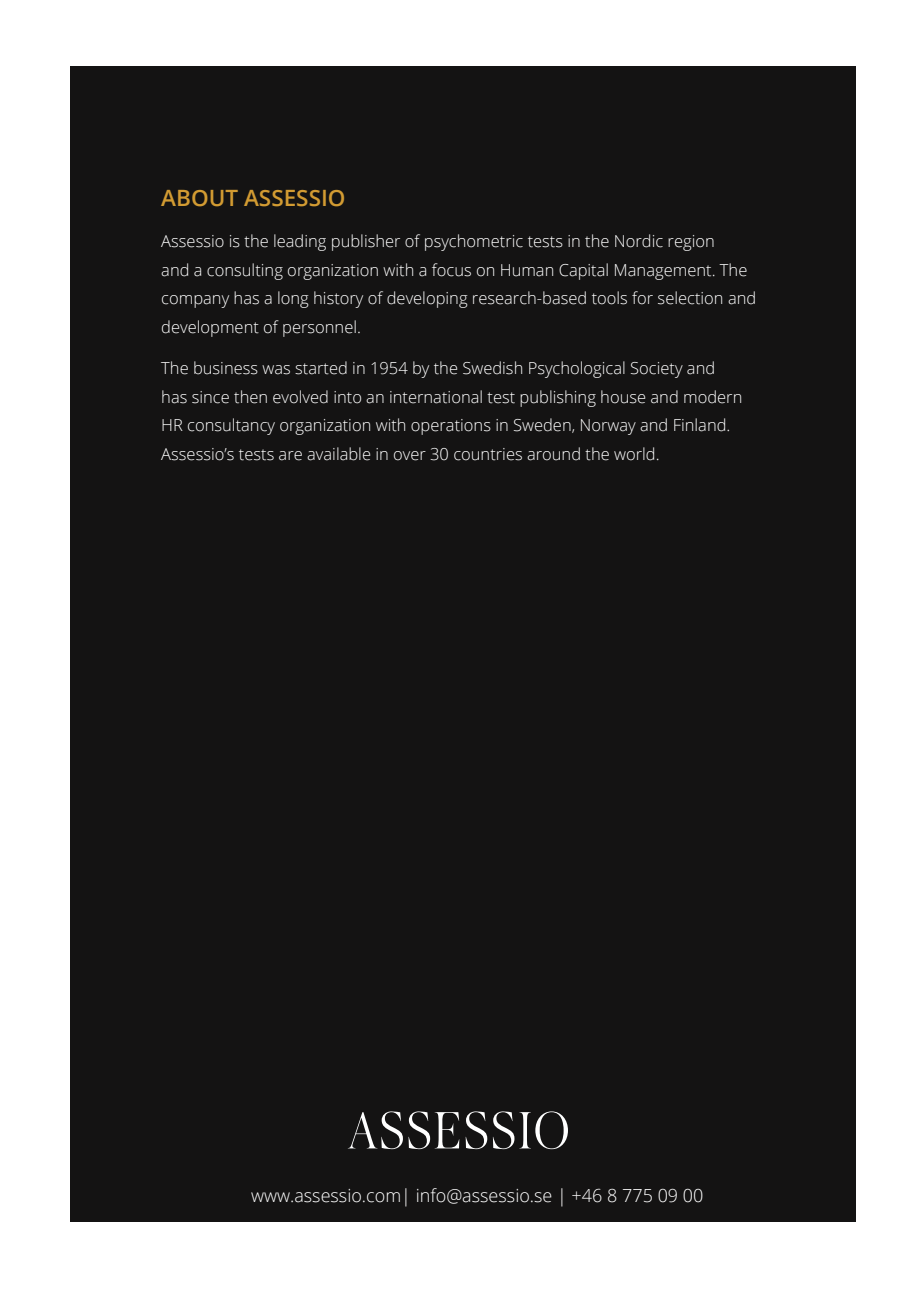
<style>
.page{position:relative;width:919px;height:1289px;background:#fff}
.page>*{position:absolute;margin:0;border:0;box-sizing:border-box;transform-origin:0 0}
.t1{font:600 22.5px "Open Sans";color:#d29b32}
.t2{font:300 18px "Open Sans";color:#fff}
.t3{font:300 16.5px/28.5px "Open Sans";color:#fff}
</style>
<div class="page">
<div style="left:70px;top:67px;width:785px;height:1155px;background:#141313"></div>
<svg style="left:465px;top:1111px;width:22px;height:38px"></svg>
<svg style="left:348px;top:1111px;width:111px;height:38px"></svg>
<svg style="left:493px;top:1111px;width:75px;height:38px"></svg>
<p class="t1" style="left:161px;top:182px;width:186px">ABOUT ASSESSIO</p>
<p class="t3" style="left:161px;top:226px;width:596px">Assessio is the leading publisher of psychometric tests in the Nordic region<br>and a consulting organization with a focus on Human Capital Management. The company has a long history of developing research-based tools for selection and development of personnel.</p>
<p class="t3" style="left:161px;top:353px;width:582px">The business was started in 1954 by the Swedish Psychological Society and has since then evolved into an international test publishing house and modern HR consultancy organization with operations in Sweden, Norway and Finland.<br>Assessio’s tests are available in over 30 countries around the world.</p>
<p class="t2" style="left:251px;top:1182px;width:454px">www.assessio.com| info@assessio.se | +46 8 775 09 00</p>
</div>
